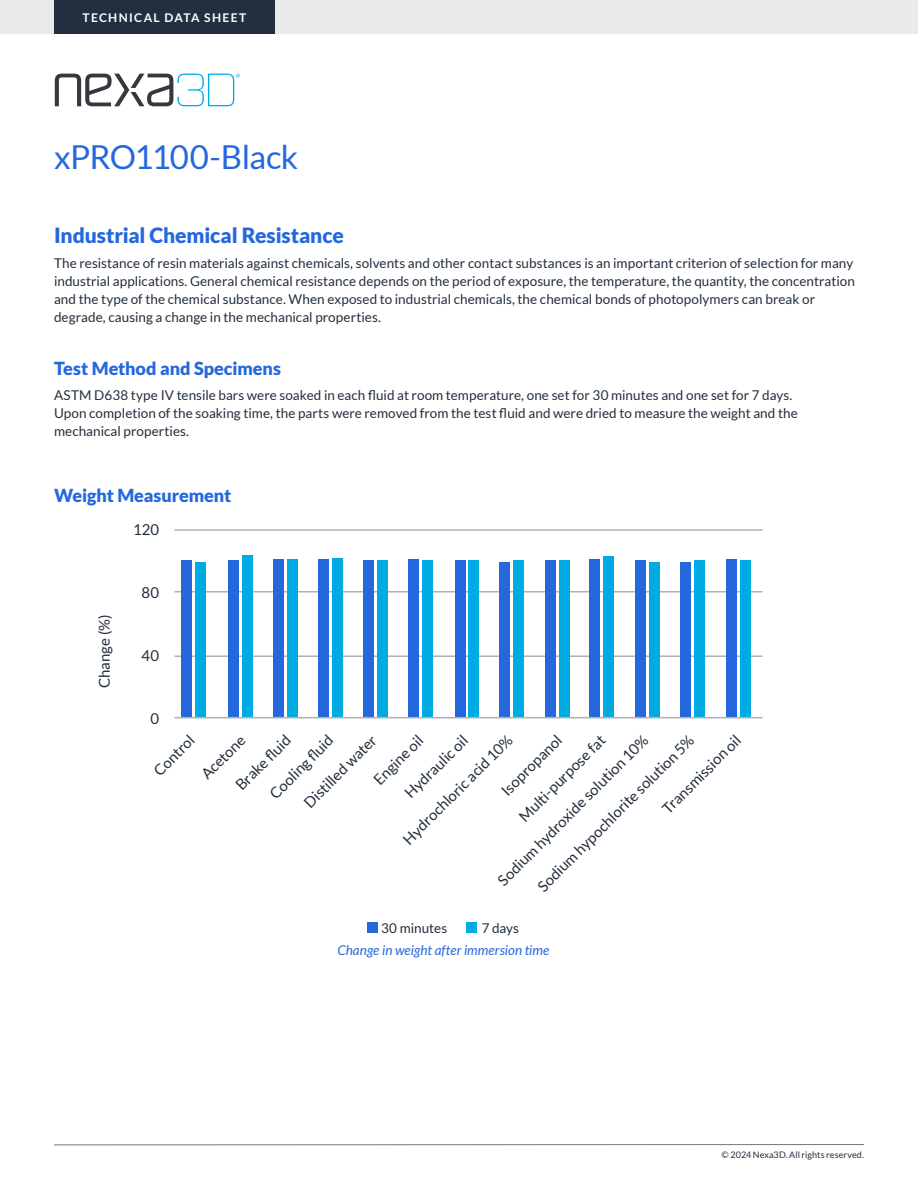
<style>
.page{position:relative;width:918px;height:1188px;background:#fff}
.page>*{position:absolute;margin:0;border:0;box-sizing:border-box;transform-origin:0 0}
.t1{font:33px "Lato";letter-spacing:-.025em;color:#2568dd}
.t2{font:900 21px "Lato";letter-spacing:-.005em;color:#2568dd}
.t3{font:900 18px "Lato";letter-spacing:-.005em;color:#2568dd}
.t4{font:15px "Lato";color:#222e3d}
.t5{font:13.5px/18px "Lato";letter-spacing:.005em;color:#232f3e}
.t6{font:italic 13.5px "Lato";color:#2568dd}
.t7{font:13.5px "Lato";color:#222e3d}
.t8{font:700 12px "Lato";letter-spacing:.11em;color:#fff}
.t9{font:9px "Lato";letter-spacing:.01em;color:#222e3d}
</style>
<div class="page">
<div style="left:0;top:0;width:918px;height:34px;background:#e9eaec"></div>
<hr style="left:54px;top:1144px;width:810px;height:1px;background:#787984">
<div style="left:54px;top:0;width:221px;height:34px;background:#232f3e"></div>
<hr style="left:174px;top:529px;width:589px;height:2px;background:#b1b0b6">
<hr style="left:174px;top:591px;width:589px;height:2px;background:#b1b0b6">
<hr style="left:174px;top:655px;width:589px;height:2px;background:#b1b0b6">
<div style="left:181px;top:561px;width:11px;height:157px;background:#2568dd"></div>
<div style="left:228px;top:561px;width:11px;height:157px;background:#2568dd"></div>
<div style="left:273px;top:559px;width:11px;height:159px;background:#2568dd"></div>
<div style="left:318px;top:559px;width:11px;height:159px;background:#2568dd"></div>
<div style="left:363px;top:561px;width:11px;height:157px;background:#2568dd"></div>
<div style="left:409px;top:559px;width:10px;height:159px;background:#2568dd"></div>
<div style="left:455px;top:561px;width:11px;height:157px;background:#2568dd"></div>
<div style="left:500px;top:562px;width:10px;height:156px;background:#2568dd"></div>
<div style="left:545px;top:561px;width:11px;height:157px;background:#2568dd"></div>
<div style="left:589px;top:559px;width:11px;height:159px;background:#2568dd"></div>
<div style="left:635px;top:561px;width:11px;height:157px;background:#2568dd"></div>
<div style="left:681px;top:562px;width:10px;height:156px;background:#2568dd"></div>
<div style="left:727px;top:559px;width:10px;height:159px;background:#2568dd"></div>
<div style="left:195px;top:562px;width:11px;height:156px;background:#00abe4"></div>
<div style="left:242px;top:556px;width:10px;height:162px;background:#00abe4"></div>
<div style="left:287px;top:559px;width:10px;height:159px;background:#00abe4"></div>
<div style="left:332px;top:558px;width:11px;height:160px;background:#00abe4"></div>
<div style="left:377px;top:561px;width:11px;height:157px;background:#00abe4"></div>
<div style="left:422px;top:561px;width:11px;height:157px;background:#00abe4"></div>
<div style="left:468px;top:560px;width:11px;height:158px;background:#00abe4"></div>
<div style="left:513px;top:560px;width:11px;height:158px;background:#00abe4"></div>
<div style="left:559px;top:560px;width:11px;height:158px;background:#00abe4"></div>
<div style="left:603px;top:556px;width:11px;height:162px;background:#00abe4"></div>
<div style="left:649px;top:562px;width:11px;height:156px;background:#00abe4"></div>
<div style="left:694px;top:560px;width:11px;height:158px;background:#00abe4"></div>
<div style="left:740px;top:560px;width:11px;height:158px;background:#00abe4"></div>
<hr style="left:174px;top:717px;width:589px;height:1px;background:#b1b0b6">
<div style="left:466px;top:922px;width:11px;height:11px;background:#00abe4"></div>
<div style="left:367px;top:922px;width:11px;height:11px;background:#2568dd"></div>
<svg style="left:55px;top:74px;width:185px;height:32px"></svg>
<p class="t8" style="left:83px;top:10px;width:165px">TECHNICAL DATA SHEET</p>
<h1 class="t1" style="left:54px;top:138px;width:246px">xPRO1100-Black</h1>
<h2 class="t2" style="left:54px;top:223px;width:291px">Industrial Chemical Resistance</h2>
<p class="t5" style="left:54px;top:254px;width:802px">The resistance of resin materials against chemicals, solvents and other contact substances is an important criterion of selection for many industrial applications. General chemical resistance depends on the period of exposure, the temperature, the quantity, the concentration and the type of the chemical substance. When exposed to industrial chemicals, the chemical bonds of photopolymers can break or degrade, causing a change in the mechanical properties.</p>
<h3 class="t3" style="left:54px;top:358px;width:229px">Test Method and Specimens</h3>
<p class="t5" style="left:54px;top:386px;width:745px">ASTM D638 type IV tensile bars were soaked in each fluid at room temperature, one set for 30 minutes and one set for 7 days.<br>Upon completion of the soaking time, the parts were removed from the test fluid and were dried to measure the weight and the mechanical properties.</p>
<h3 class="t3" style="left:54px;top:485px;width:179px">Weight Measurement</h3>
<p class="t4" style="left:133px;top:521px;width:28px">120</p>
<p class="t4" style="left:96px;top:688px;width:75px;rotate:-90deg">Change (%)</p>
<p class="t4" style="left:142px;top:584px;width:19px">80</p>
<p class="t4" style="left:142px;top:647px;width:19px">40</p>
<p class="t4" style="left:151px;top:710px;width:10px">0</p>
<p class="t4" style="left:150px;top:767px;width:52px;rotate:-45deg">Control</p>
<p class="t4" style="left:301px;top:799px;width:97px;rotate:-45deg">Distilled water</p>
<p class="t4" style="left:266px;top:790px;width:84px;rotate:-45deg">Cooling fl uid</p>
<p class="t4" style="left:400px;top:836px;width:149px;rotate:-45deg">Hydrochloric acid 10%</p>
<p class="t4" style="left:495px;top:877px;width:207px;rotate:-45deg">Sodium hydroxide solution 10%</p>
<p class="t4" style="left:534px;top:883px;width:215px;rotate:-45deg">Sodium hypochlorite solution 5%</p>
<p class="t4" style="left:232px;top:782px;width:72px;rotate:-45deg">Brake fl uid</p>
<p class="t4" style="left:401px;top:790px;width:84px;rotate:-45deg">Hydraulic oil</p>
<p class="t4" style="left:198px;top:771px;width:56px;rotate:-45deg">Acetone</p>
<p class="t4" style="left:370px;top:776px;width:65px;rotate:-45deg">Engine oil</p>
<p class="t4" style="left:659px;top:805px;width:105px;rotate:-45deg">Transmission oil</p>
<p class="t4" style="left:498px;top:787px;width:80px;rotate:-45deg">Isopropanol</p>
<p class="t4" style="left:516px;top:813px;width:117px;rotate:-45deg">Multi-purpose fat</p>
<p class="t7" style="left:381px;top:920px;width:68px">30 minutes</p>
<p class="t7" style="left:482px;top:920px;width:39px">7 days</p>
<p class="t6" style="left:337px;top:943px;width:214px">Change in weight after immersion time</p>
<p class="t9" style="left:722px;top:1150px;width:144px">© 2024 Nexa3D. All rights reserved.</p>
</div>
